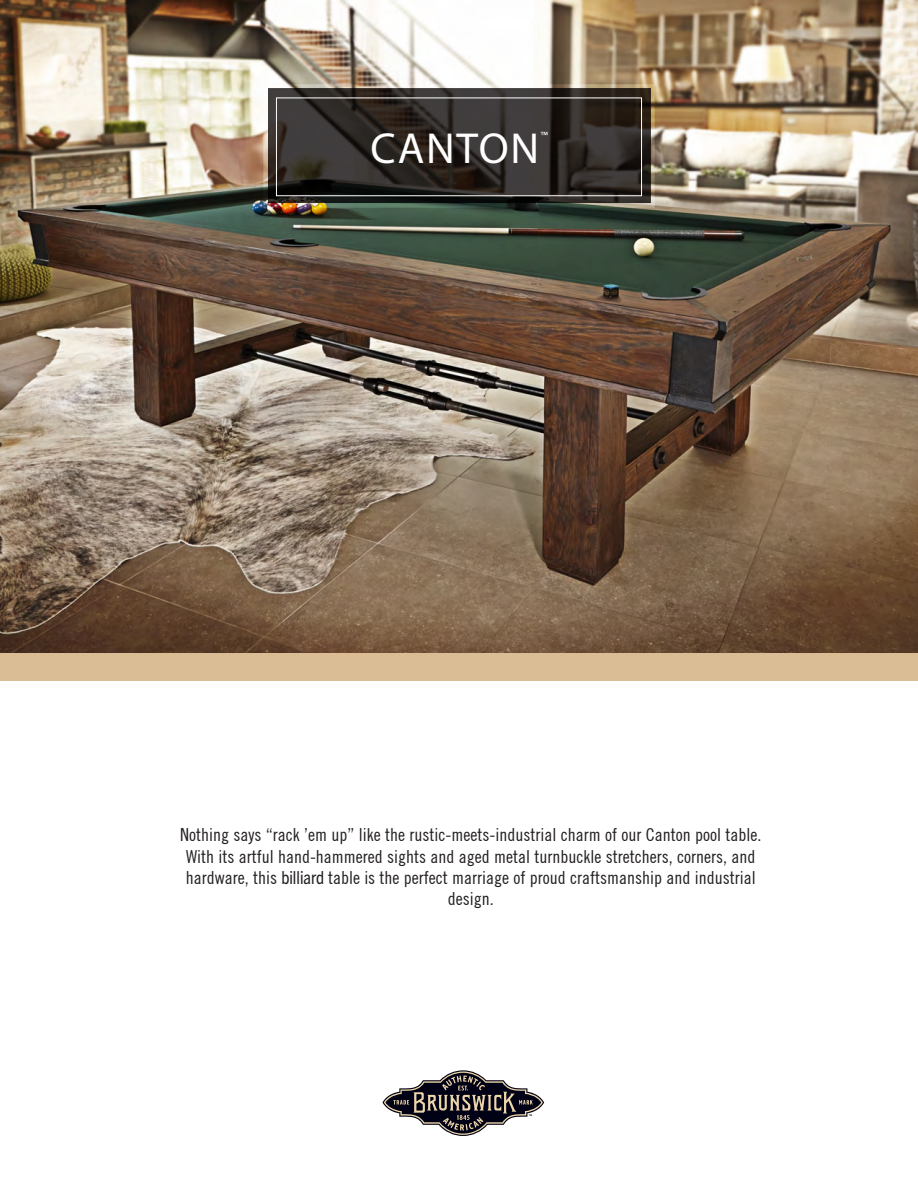
<style>
.page{position:relative;width:918px;height:1188px;background:#fff}
.page>*{position:absolute;margin:0;border:0;box-sizing:border-box;transform-origin:0 0}
.t1{font:43.5px "Myriad Pro";letter-spacing:.04em;color:#fff}
.Body_Copy{font:condensed 18px/21.3px "Trade Gothic No.18";color:#231f20;text-align:center}
.t2{font:12.15px "Myriad Pro";color:#fff}
.s1{font-family:"Trade Gothic Next LT Pro"}
</style>
<div class="page">
<img style="left:0;top:1px;width:918px;height:652px">
<div style="left:0;top:653px;width:918px;height:28px;background:#dabd94"></div>
<svg style="left:382px;top:1070px;width:162px;height:66px"></svg>
<svg style="left:262px;top:83px;width:394px;height:126px;background:#3d3833"></svg>
<div style="left:276px;top:98px;width:366px;height:98px;border:1px solid #fff"></div>
<p class="t2" style="left:540px;top:128px;width:9px">™</p>
<p class="t1" style="left:371px;top:122px;width:170px">CANTON</p>
<p class="Body_Copy" style="left:180px;top:824px;width:583px">Nothing says “rack ’em up” like the rustic-meets-industrial charm of our Canton pool table.<br>With its artful hand-hammered sights and aged metal turnbuckle stretchers, corners, and hardware, this <span class="s1">billiard</span> table is the perfect marriage of proud craftsmanship and industrial design.</p>
</div>
